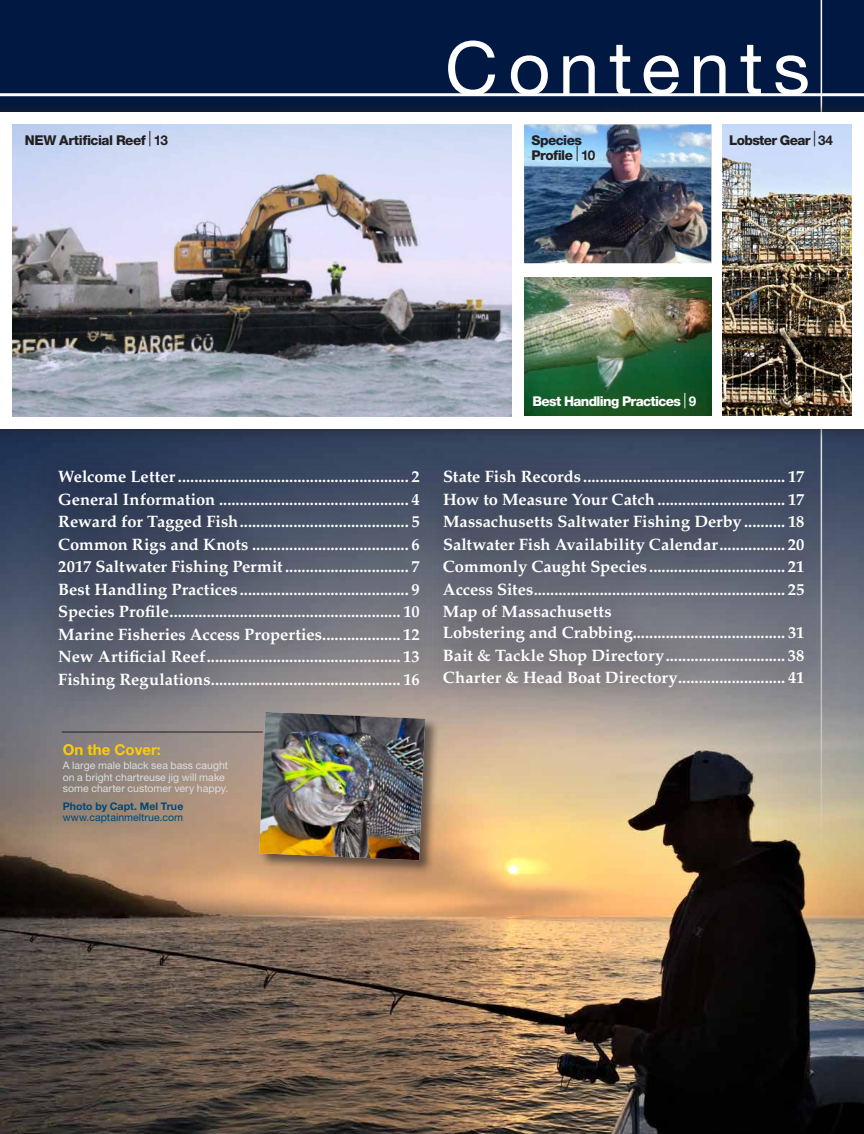
<style>
.page{position:relative;width:864px;height:1134px;background:#fff}
.page>*{position:absolute;margin:0;border:0;box-sizing:border-box;transform-origin:0 0}
.t1{font:73.5px "Helvetica Neue LT Std";letter-spacing:.13em;color:#fff}
.t2{font:700 16.5px/22.5px "Palatino LT Std";letter-spacing:.005em;color:#fff;text-align:justify}
.t3{font:700 15px "Helvetica Neue LT Std";color:#ffcb05}
.t4{font:800 13.5px/15px "Helvetica Neue LT Std";letter-spacing:-.04em;color:#231f20}
.t5{font:800 13.5px "Helvetica Neue LT Std";letter-spacing:-.045em;color:#fff}
.t6{font:10.5px/11.2px "Helvetica Neue LT Std";letter-spacing:.005em;color:#dcddde}
.t7{font:10.5px "Helvetica Neue LT Std";letter-spacing:.005em;color:#004875}
.t8{font:700 10.5px "Helvetica Neue LT Std";letter-spacing:.01em;color:#004875}
.s1{font-weight:400;font-size:15.45px}
.s2{font-weight:700}
</style>
<div class="page">
<img style="left:0;top:0;width:864px;height:1134px">
<svg style="left:23px;top:443px;width:432px;height:281px"></svg>
<svg style="left:408px;top:443px;width:431px;height:278px"></svg>
<hr style="left:0;top:93px;width:864px;height:3px;background:#fff">
<hr style="left:821px;top:0;width:1px;height:846px;background:#fff">
<div style="left:0;top:98px;width:864px;height:345px;background:#231f20;opacity:.75"></div>
<div style="left:0;top:112px;width:864px;height:316px;background:#fff"></div>
<img style="left:723px;top:124px;width:128px;height:292px">
<img style="left:524px;top:277px;width:187px;height:139px">
<img style="left:524px;top:124px;width:187px;height:139px">
<img style="left:13px;top:124px;width:499px;height:292px">
<hr style="left:62px;top:732px;width:201px;height:1px;background:#231f20">
<div style="left:259px;top:711px;width:181px;height:163px;background:#231f20;opacity:.6"></div>
<img style="left:259px;top:712px;width:166px;height:148px">
<p class="t4" style="left:25px;top:132px;width:145px">NEW Artificial Reef <span class="s1">|</span> <span class="s2">13</span></p>
<h1 class="t1" style="left:445px;top:24px;width:366px">Contents</h1>
<p class="t4" style="left:531px;top:132px;width:65px">Species<br>Profile <span class="s1">|</span> <span class="s2">10</span></p>
<p class="t4" style="left:729px;top:132px;width:105px">Lobster Gear <span class="s1">|</span> <span class="s2">34</span></p>
<p class="t5" style="left:532px;top:393px;width:165px">Best Handling Practices <span class="s1">|</span> <span class="s2">9</span></p>
<p class="t2" style="left:58px;top:466px;width:363px">Welcome Letter ........................................................ 2<br>General Information .............................................. 4<br>Reward for Tagged Fish......................................... 5<br>Common Rigs and Knots ...................................... 6<br>2017 Saltwater Fishing Permit.............................. 7<br>Best Handling Practices ......................................... 9<br>Species Profile........................................................ 10<br>Marine Fisheries Access Properties................... 12<br>New Artificial Reef............................................... 13<br>Fishing Regulations.............................................. 16</p>
<p class="t2" style="left:443px;top:466px;width:363px">State Fish Records ................................................. 17<br>How to Measure Your Catch............................... 17<br>Massachusetts Saltwater Fishing Derby .......... 18<br>Saltwater Fish Availability Calendar................ 20<br>Commonly Caught Species ................................. 21<br>Access Sites............................................................. 25<br>Map of Massachusetts</p>
<p class="t2" style="left:443px;top:622px;width:363px">Lobstering and Crabbing..................................... 31<br>Bait &amp; Tackle Shop Directory............................. 38<br>Charter &amp; Head Boat Directory.......................... 41</p>
<p class="t3" style="left:63px;top:740px;width:100px">On the Cover:</p>
<p class="t6" style="left:63px;top:760px;width:167px">A large male black sea bass caught on a bright chartreuse jig will make some charter customer very happy.</p>
<p class="t8" style="left:63px;top:800px;width:122px">Photo by Capt. Mel True</p>
<p class="t7" style="left:63px;top:811px;width:122px">www.captainmeltrue.com</p>
</div>
